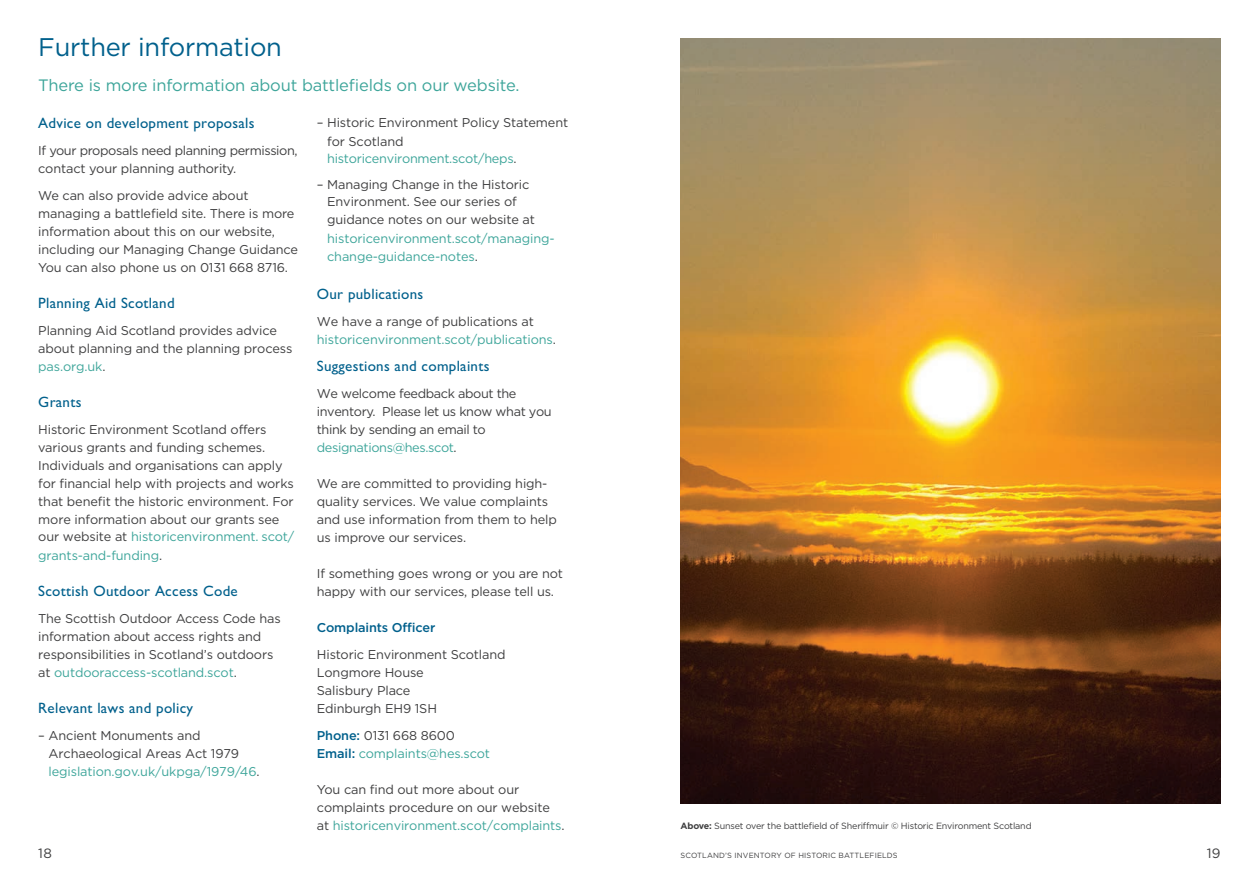
<style>
.page{position:relative;width:1259px;height:893px;background:#fff}
.page>*{position:absolute;margin:0;border:0;box-sizing:border-box;transform-origin:0 0}
.t1{font:25.5px "Gotham HTF";letter-spacing:-.01em;color:#01608c}
.t2{font:16.5px "Gotham HTF";letter-spacing:-.01em;color:#3da59a}
.t3{font:15px "M Gill Sans";letter-spacing:.02em;color:#01608c}
.t4{font:13.5px "Gotham HTF";color:#3e3e3f}
.t5{font:12.75px/18px "Gotham HTF";letter-spacing:-.01em;color:#3e3e3f}
.t6{font:12.75px/18px "Gotham HTF";letter-spacing:-.01em;color:#3da59a}
.t7{font:12.75px/18px "Gotham HTF";letter-spacing:-.03em;color:#3e3e3f}
.t8{font:500 12.75px "Gotham HTF";letter-spacing:-.01em;color:#01608c}
.t9{font:9px "Gotham HTF";letter-spacing:-.02em;color:#3e3e3f}
.t10{font:7.5px "Gotham HTF";letter-spacing:.02em;color:#3e3e3f}
.s1{color:#3da59a}
.s2{color:#3e3e3f}
.s3{font-weight:500;color:#01608c}
.s4{font-weight:700}
</style>
<div class="page">
<img style="left:680px;top:38px;width:540px;height:765px">
<h1 class="t1" style="left:38px;top:33px;width:245px">Further information</h1>
<p class="t2" style="left:38px;top:76px;width:483px">There is more information about battlefields on our website.</p>
<p class="t3" style="left:38px;top:115px;width:218px">Advice on development proposals</p>
<p class="t7" style="left:38px;top:142px;width:261px">If your proposals need planning permission, contact your planning authority.</p>
<p class="t5" style="left:38px;top:187px;width:261px">We can also provide advice about managing a battlefield site. There is more information about this on our website, including our Managing Change Guidance You can also phone us on 0131 668 8716.</p>
<p class="t3" style="left:38px;top:295px;width:138px">Planning Aid Scotland</p>
<p class="t5" style="left:38px;top:322px;width:256px">Planning Aid Scotland provides advice about planning and the planning process <span class="s1">pas.org.uk</span>.</p>
<p class="t3" style="left:38px;top:394px;width:45px">Grants</p>
<p class="t5" style="left:38px;top:421px;width:257px">Historic Environment Scotland offers various grants and funding schemes.<br>Individuals and organisations can apply for financial help with projects and works that benefit the historic environment. For more information about our grants see</p>
<p class="t6" style="left:38px;top:527px;width:258px;line-height:19.4px"><span class="s2">our website at</span> historicenvironment. scot/ grants-and-funding<span class="s2">.</span></p>
<p class="t3" style="left:38px;top:583px;width:201px">Scottish Outdoor Access Code</p>
<p class="t5" style="left:38px;top:610px;width:244px">The Scottish Outdoor Access Code has information about access rights and responsibilities in Scotland’s outdoors at <span class="s1">outdooraccess-scotland.scot</span>.</p>
<p class="t3" style="left:38px;top:700px;width:156px">Relevant laws and policy</p>
<p class="t5" style="left:49px;top:727px;width:213px;text-indent:-10px">– Ancient Monuments and<br>Archaeological Areas Act 1979 <span class="s1">legislation.gov.uk/ukpga/1979/46</span>.</p>
<p class="t5" style="left:327px;top:113px;width:242px;line-height:18.6px;text-indent:-10px">– Historic Environment Policy Statement for Scotland</p>
<p class="t6" style="left:327px;top:149px;width:191px">historicenvironment.scot/heps<span class="s2">.</span></p>
<p class="t5" style="left:327px;top:175px;width:209px;text-indent:-10px">– Managing Change in the Historic<br>Environment. See our series of guidance notes on our website at</p>
<p class="t6" style="left:327px;top:229px;width:229px">historicenvironment.scot/managing&shy;change-guidance-notes<span class="s2">.</span></p>
<p class="t3" style="left:317px;top:286px;width:108px">Our publications</p>
<p class="t6" style="left:317px;top:313px;width:241px"><span class="s2">We have a range of publications at </span>historicenvironment.scot/publications<span class="s2">.</span></p>
<p class="t3" style="left:317px;top:358px;width:174px">Suggestions and complaints</p>
<p class="t7" style="left:317px;top:385px;width:236px">We welcome feedback about the inventory. Please let us know what you think by sending an email to <span class="s1">designations@hes.scot</span>.</p>
<p class="t5" style="left:317px;top:475px;width:242px">We are committed to providing high&shy;quality services. We value complaints and use information from them to help us improve our services.</p>
<p class="t5" style="left:317px;top:565px;width:248px">If something goes wrong or you are not happy with our services, please tell us.</p>
<p class="t8" style="left:317px;top:621px;width:120px">Complaints Officer</p>
<p class="t5" style="left:317px;top:646px;width:190px">Historic Environment Scotland<br>Longmore House<br>Salisbury Place<br>Edinburgh EH9 1SH</p>
<p class="t6" style="left:317px;top:727px;width:175px"><span class="s3">Phone:</span> <span class="s2">0131 668 8600<br></span><span class="s3">Email:</span> complaints@hes.scot</p>
<p class="t5" style="left:317px;top:781px;width:249px">You can find out more about our complaints procedure on our website at <span class="s1">historicenvironment.scot/complaints</span>.</p>
<p class="t9" style="left:680px;top:821px;width:353px"><span class="s4">Above:</span> Sunset over the battlefield of Sheriffmuir © Historic Environment Scotland</p>
<p class="t4" style="left:38px;top:846px;width:15px">18</p>
<p class="t10" style="left:680px;top:851px;width:219px">SCOTLAND’S INVENTORY OF HISTORIC BATTLEFIELDS</p>
<p class="t4" style="left:1206px;top:846px;width:15px">19</p>
</div>
